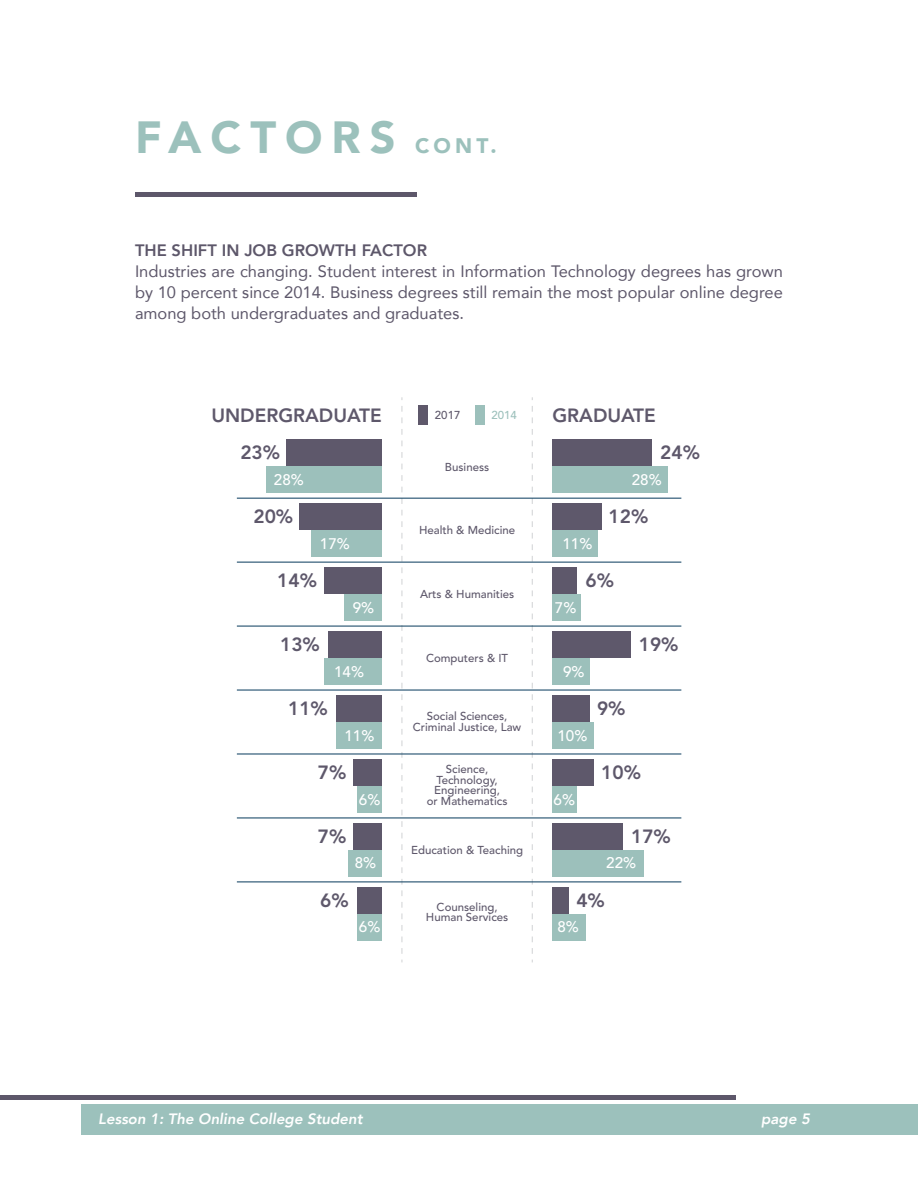
<style>
.page{position:relative;width:918px;height:1188px;background:#fff}
.page>*{position:absolute;margin:0;border:0;box-sizing:border-box;transform-origin:0 0}
.t1{font:900 45px "Avenir";letter-spacing:.2em;color:#9cc1bc}
.t2{font:800 19.05px/37.7px "Avenir";color:#5e586b}
.t3{font:16.5px/21px "Avenir";color:#5d576a;text-align:justify}
.t4{font:800 16.5px "Avenir";color:#5d576a}
.t5{font:500 15.3px "Avenir";color:#fff}
.t6{font:italic 800 15px "Avenir";color:#fff}
.t7{font:500 11.4px/10.5px "Avenir";color:#5e586b;text-align:center}
.t8{font:500 11.4px "Avenir";color:#9cc0bb}
.s1{font-size:21px}
</style>
<div class="page">
<div style="left:81px;top:1104px;width:837px;height:30px;background:#9cc1bc"></div>
<hr style="left:0;top:1095px;width:735px;height:4px;background:#5d576a">
<div style="left:419px;top:406px;width:9px;height:19px;background:#5e586b"></div>
<div style="left:475px;top:406px;width:9px;height:19px;background:#9cc0bb"></div>
<svg style="left:532px;top:406px;width:1px;height:556px"></svg>
<svg style="left:401px;top:406px;width:1px;height:556px"></svg>
<hr style="left:237px;top:498px;width:444px;height:1px;background:#073a5c">
<hr style="left:237px;top:562px;width:444px;height:1px;background:#073a5c">
<hr style="left:237px;top:626px;width:444px;height:1px;background:#073a5c">
<hr style="left:237px;top:690px;width:444px;height:1px;background:#073a5c">
<hr style="left:237px;top:754px;width:444px;height:1px;background:#073a5c">
<hr style="left:237px;top:817px;width:444px;height:1px;background:#073a5c">
<hr style="left:237px;top:881px;width:444px;height:1px;background:#073a5c">
<div style="left:287px;top:439px;width:95px;height:27px;background:#5e586b"></div>
<div style="left:266px;top:466px;width:116px;height:27px;background:#9cc0bb"></div>
<div style="left:299px;top:503px;width:83px;height:27px;background:#5e586b"></div>
<div style="left:311px;top:530px;width:71px;height:27px;background:#9cc0bb"></div>
<div style="left:336px;top:695px;width:46px;height:27px;background:#5e586b"></div>
<div style="left:336px;top:722px;width:46px;height:27px;background:#9cc0bb"></div>
<div style="left:353px;top:759px;width:29px;height:27px;background:#5e586b"></div>
<div style="left:357px;top:786px;width:25px;height:27px;background:#9cc0bb"></div>
<div style="left:353px;top:823px;width:29px;height:27px;background:#5e586b"></div>
<div style="left:349px;top:850px;width:33px;height:27px;background:#9cc0bb"></div>
<div style="left:357px;top:887px;width:25px;height:27px;background:#5e586b"></div>
<div style="left:357px;top:914px;width:25px;height:27px;background:#9cc0bb"></div>
<div style="left:328px;top:631px;width:54px;height:27px;background:#5e586b"></div>
<div style="left:324px;top:658px;width:58px;height:27px;background:#9cc0bb"></div>
<div style="left:324px;top:567px;width:58px;height:27px;background:#5e586b"></div>
<div style="left:344px;top:594px;width:38px;height:27px;background:#9cc0bb"></div>
<div style="left:552px;top:439px;width:100px;height:27px;background:#5e586b"></div>
<div style="left:552px;top:466px;width:116px;height:27px;background:#9cc0bb"></div>
<div style="left:552px;top:503px;width:50px;height:27px;background:#5e586b"></div>
<div style="left:552px;top:530px;width:46px;height:27px;background:#9cc0bb"></div>
<div style="left:552px;top:695px;width:38px;height:27px;background:#5e586b"></div>
<div style="left:552px;top:722px;width:42px;height:27px;background:#9cc0bb"></div>
<div style="left:552px;top:759px;width:42px;height:27px;background:#5e586b"></div>
<div style="left:552px;top:786px;width:25px;height:27px;background:#9cc0bb"></div>
<div style="left:552px;top:823px;width:71px;height:27px;background:#5e586b"></div>
<div style="left:552px;top:850px;width:92px;height:27px;background:#9cc0bb"></div>
<div style="left:552px;top:887px;width:17px;height:27px;background:#5e586b"></div>
<div style="left:552px;top:914px;width:34px;height:27px;background:#9cc0bb"></div>
<div style="left:552px;top:631px;width:79px;height:27px;background:#5e586b"></div>
<div style="left:552px;top:658px;width:38px;height:27px;background:#9cc0bb"></div>
<div style="left:552px;top:567px;width:25px;height:27px;background:#5e586b"></div>
<div style="left:552px;top:594px;width:29px;height:27px;background:#9cc0bb"></div>
<div style="left:135px;top:192px;width:282px;height:5px;background:#5d576a"></div>
<h1 class="t1" style="left:135px;top:108px;width:363px">FACTORS <span class="s1">CONT.</span></h1>
<p class="t4" style="left:135px;top:239px;width:294px">THE SHIFT IN JOB GROWTH FACTOR</p>
<p class="t3" style="left:135px;top:261px;width:649px">Industries are changing. Student interest in Information Technology degrees has grown by 10 percent since 2014. Business degrees still remain the most popular online degree among both undergraduates and graduates.</p>
<p class="t2" style="left:240px;top:396px;width:143px;text-indent:-29px">UNDERGRADUATE<br>23%</p>
<p class="t7" style="left:435px;top:410px;width:27px">2017</p>
<p class="t8" style="left:492px;top:405px;width:27px">2014</p>
<p class="t2" style="left:552px;top:396px;width:105px">GRADUATE</p>
<p class="t2" style="left:660px;top:434px;width:41px">24%</p>
<p class="t7" style="left:445px;top:461px;width:46px">Business</p>
<p class="t5" style="left:274px;top:466px;width:31px">28%</p>
<p class="t5" style="left:632px;top:466px;width:31px">28%</p>
<p class="t2" style="left:253px;top:498px;width:41px">20%</p>
<p class="t7" style="left:419px;top:525px;width:98px">Health &amp; Medicine</p>
<p class="t2" style="left:609px;top:498px;width:41px">12%</p>
<p class="t5" style="left:320px;top:530px;width:31px">17%</p>
<p class="t5" style="left:562px;top:530px;width:31px">11%</p>
<p class="t2" style="left:277px;top:562px;width:41px">14%</p>
<p class="t7" style="left:420px;top:588px;width:96px">Arts &amp; Humanities</p>
<p class="t2" style="left:586px;top:562px;width:30px">6%</p>
<p class="t5" style="left:353px;top:594px;width:23px">9%</p>
<p class="t5" style="left:555px;top:594px;width:23px">7%</p>
<p class="t2" style="left:280px;top:626px;width:41px">13%</p>
<p class="t2" style="left:639px;top:626px;width:41px">19%</p>
<p class="t5" style="left:334px;top:658px;width:31px">14%</p>
<p class="t7" style="left:426px;top:652px;width:84px">Computers &amp; IT</p>
<p class="t5" style="left:563px;top:658px;width:23px">9%</p>
<p class="t2" style="left:288px;top:690px;width:41px">11%</p>
<p class="t5" style="left:344px;top:722px;width:31px">11%</p>
<p class="t2" style="left:318px;top:754px;width:30px">7%</p>
<p class="t5" style="left:359px;top:786px;width:23px">6%</p>
<p class="t7" style="left:413px;top:710px;width:110px">Social Sciences,<br>Criminal Justice, Law</p>
<p class="t7" style="left:427px;top:763px;width:82px">Science,<br>Technology,<br>Engineering,<br>or Mathematics</p>
<p class="t5" style="left:557px;top:722px;width:31px">10%</p>
<p class="t5" style="left:554px;top:786px;width:23px">6%</p>
<p class="t2" style="left:597px;top:690px;width:30px">9%</p>
<p class="t2" style="left:601px;top:754px;width:41px">10%</p>
<p class="t2" style="left:318px;top:817px;width:30px">7%</p>
<p class="t5" style="left:355px;top:850px;width:23px">8%</p>
<p class="t7" style="left:411px;top:844px;width:114px">Education &amp; Teaching</p>
<p class="t2" style="left:631px;top:817px;width:41px">17%</p>
<p class="t5" style="left:606px;top:850px;width:31px">22%</p>
<p class="t2" style="left:320px;top:881px;width:30px">6%</p>
<p class="t5" style="left:359px;top:914px;width:23px">6%</p>
<p class="t7" style="left:426px;top:901px;width:84px">Counseling,<br>Human Services</p>
<p class="t2" style="left:576px;top:881px;width:30px">4%</p>
<p class="t5" style="left:557px;top:914px;width:23px">8%</p>
<p class="t6" style="left:98px;top:1109px;width:266px">Lesson 1: The Online College Student</p>
<p class="t6" style="left:761px;top:1109px;width:50px">page 5</p>
</div>
